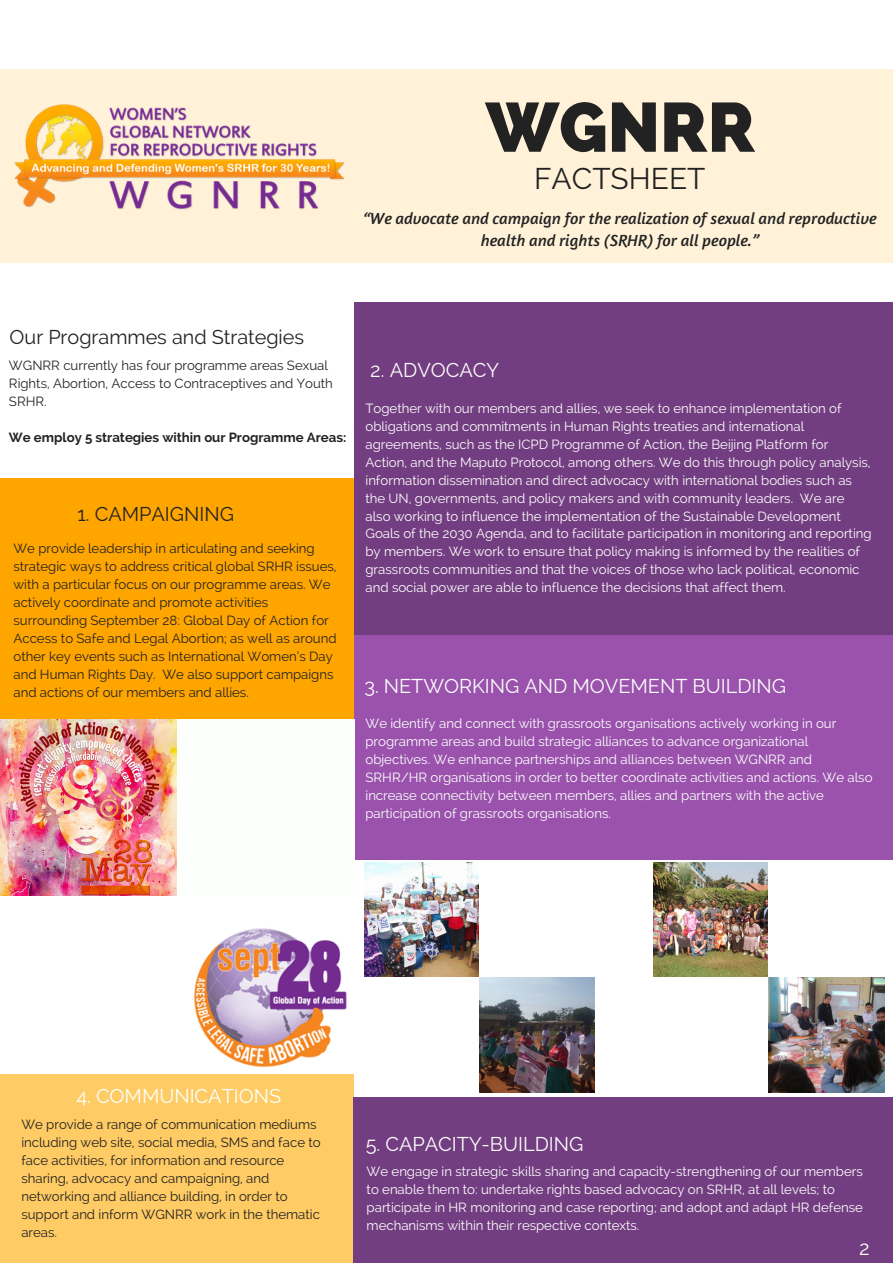
<style>
.page{position:relative;width:893px;height:1263px;background:#fff}
.page>*{position:absolute;margin:0;border:0;box-sizing:border-box;transform-origin:0 0}
.t1{font:800 69.45px "Raleway";color:#222}
.t2{font:29.7px "Raleway";color:#222}
.t3{font:19.8px "Raleway";color:#fcfffc}
.t4{font:19.8px "Raleway";color:#222}
.t5{font:italic 16.5px/22.5px "Amaranth";color:#222;text-align:center}
.t6{font:13.2px/18px "Raleway";color:#fcfffc}
.t7{font:13.2px/18px "Raleway";color:#222}
.t8{font:700 13.2px "Raleway";color:#222}
</style>
<div class="page">
<div style="left:0;top:70px;width:892px;height:193px;background:#fff2d9"></div>
<div style="left:0;top:478px;width:354px;height:243px;background:#ffa500"></div>
<div style="left:354px;top:302px;width:538px;height:338px;background:#733d81"></div>
<div style="left:0;top:1071px;width:353px;height:191px;background:#ffcb64"></div>
<div style="left:354px;top:635px;width:538px;height:225px;background:#9a52ad"></div>
<div style="left:353px;top:1097px;width:539px;height:165px;background:#733d81"></div>
<img style="left:14px;top:104px;width:330px;height:105px">
<img style="left:0;top:719px;width:177px;height:177px">
<div style="left:177px;top:719px;width:177px;height:177px;background:#fcfffc"></div>
<div style="left:0;top:896px;width:177px;height:177px;background:#fff"></div>
<img style="left:177px;top:928px;width:176px;height:145px">
<img style="left:364px;top:862px;width:115px;height:115px">
<img style="left:479px;top:977px;width:116px;height:116px">
<img style="left:653px;top:862px;width:115px;height:115px">
<img style="left:768px;top:978px;width:116px;height:114px">
<h1 class="t1" style="left:485px;top:86px;width:271px">WGNRR</h1>
<h2 class="t2" style="left:534px;top:161px;width:173px">FACTSHEET</h2>
<p class="t5" style="left:363px;top:206px;width:515px">“We advocate and campaign for the realization of sexual and reproductive health and rights (SRHR) for all people.”</p>
<h3 class="t4" style="left:10px;top:325px;width:296px">Our Programmes and Strategies</h3>
<p class="t7" style="left:9px;top:356px;width:325px">WGNRR currently has four programme areas Sexual<br>Rights, Abortion, Access to Contraceptives and Youth<br>SRHR.</p>
<p class="t8" style="left:9px;top:429px;width:339px">We employ 5 strategies within our Programme Areas:</p>
<h3 class="t4" style="left:77px;top:502px;width:158px">1. CAMPAIGNING</h3>
<p class="t7" style="left:13px;top:539px;width:325px">We provide leadership in articulating and seeking strategic ways to address critical global SRHR issues, with a particular focus on our programme areas. We actively coordinate and promote activities surrounding September 28: Global Day of Action for Access to Safe and Legal Abortion; as well as around other key events such as International Women’s Day and Human Rights Day. We also support campaigns and actions of our members and allies.</p>
<h3 class="t3" style="left:370px;top:358px;width:130px">2. ADVOCACY</h3>
<p class="t6" style="left:365px;top:399px;width:507px">Together with our members and allies, we seek to enhance implementation of obligations and commitments in Human Rights treaties and international agreements, such as the ICPD Programme of Action, the Beijing Platform for Action, and the Maputo Protocol, among others. We do this through policy analysis, information dissemination and direct advocacy with international bodies such as the UN, governments, and policy makers and with community leaders. We are also working to influence the implementation of the Sustainable Development Goals of the 2030 Agenda, and to facilitate participation in monitoring and reporting by members. We work to ensure that policy making is informed by the realities of grassroots communities and that the voices of those who lack political, economic and social power are able to influence the decisions that affect them.</p>
<h3 class="t3" style="left:364px;top:674px;width:423px">3. NETWORKING AND MOVEMENT BUILDING</h3>
<p class="t6" style="left:365px;top:715px;width:508px">We identify and connect with grassroots organisations actively working in our programme areas and build strategic alliances to advance organizational objectives. We enhance partnerships and alliances between WGNRR and SRHR/HR organisations in order to better coordinate activities and actions. We also increase connectivity between members, allies and partners with the active participation of grassroots organisations.</p>
<h3 class="t3" style="left:76px;top:1084px;width:206px">4. COMMUNICATIONS</h3>
<p class="t7" style="left:21px;top:1115px;width:301px">We provide a range of communication mediums including web site, social media, SMS and face to face activities, for information and resource sharing, advocacy and campaigning, and networking and alliance building, in order to support and inform WGNRR work in the thematic areas.</p>
<h3 class="t3" style="left:366px;top:1132px;width:219px">5. CAPACITY-BUILDING</h3>
<p class="t6" style="left:366px;top:1162px;width:498px">We engage in strategic skills sharing and capacity-strengthening of our members to enable them to: undertake rights based advocacy on SRHR, at all levels; to participate in HR monitoring and case reporting; and adopt and adapt HR defense mechanisms within their respective contexts.</p>
<h3 class="t3" style="left:859px;top:1236px;width:12px">2</h3>
</div>
